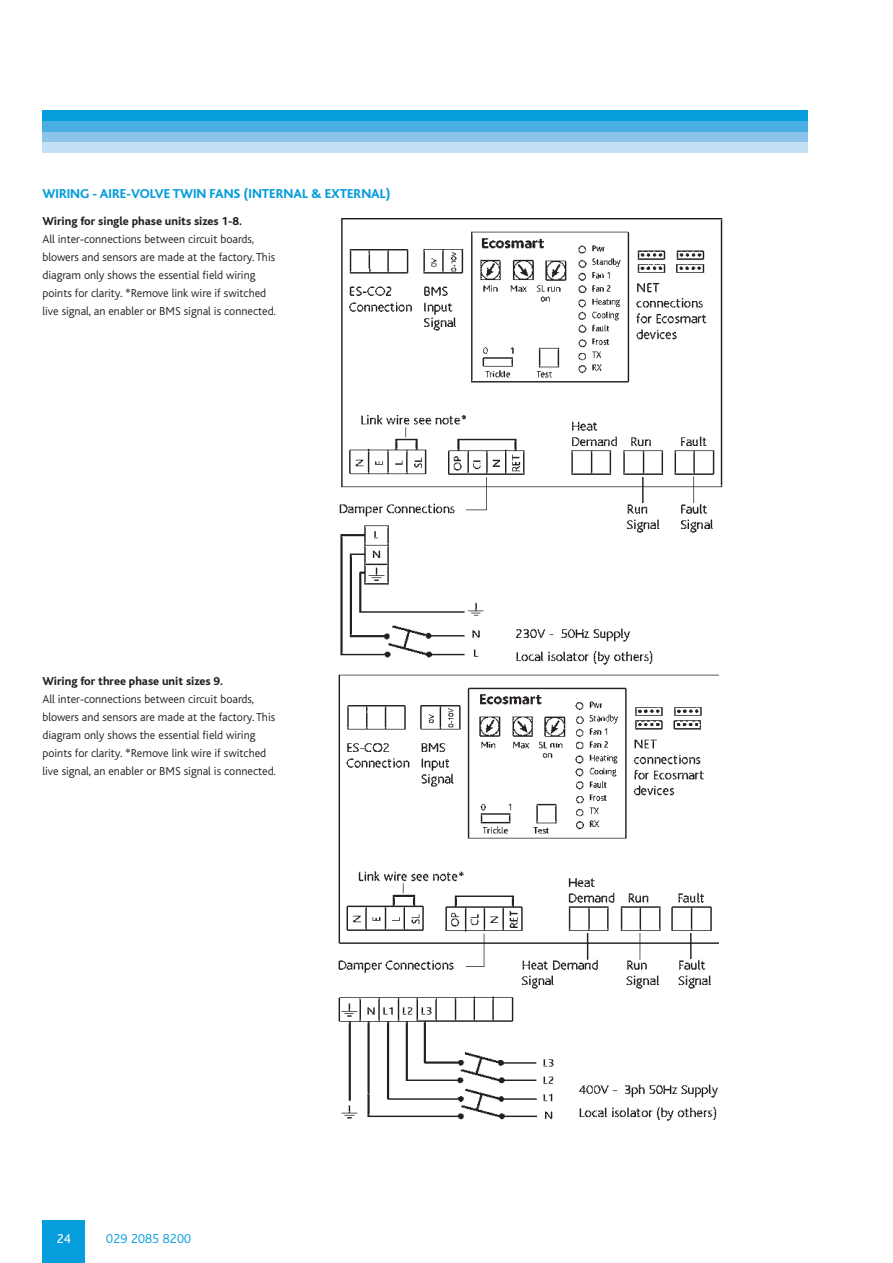
<style>
.page{position:relative;width:893px;height:1263px;background:#fff}
.page>*{position:absolute;margin:0;border:0;box-sizing:border-box;transform-origin:0 0}
.t1{font:800 13.5px "Bliss";color:#069ddc}
.t2{font:300 13.5px "Bliss";letter-spacing:.01em;color:#069ddc}
.t3{font:13.5px "Bliss";color:#fff}
.t4{font:300 12px/18px "Bliss";color:#231f20}
.t5{font:800 12px "Bliss";color:#231f20}
</style>
<div class="page">
<div style="left:43px;top:1220px;width:42px;height:43px;background:#069ddc"></div>
<div style="left:43px;top:111px;width:765px;height:10px;background:#069ddc"></div>
<div style="left:43px;top:121px;width:765px;height:11px;background:#49afe3"></div>
<div style="left:43px;top:132px;width:765px;height:10px;background:#8bc5eb"></div>
<div style="left:43px;top:142px;width:765px;height:11px;background:#c4e0f4"></div>
<img style="left:339px;top:218px;width:384px;height:447px">
<img style="left:338px;top:674px;width:380px;height:447px">
<p class="t1" style="left:43px;top:189px;width:350px">WIRING - AIRE-VOLVE TWIN FANS (INTERNAL &amp; EXTERNAL)</p>
<p class="t5" style="left:43px;top:217px;width:201px">Wiring for single phase units sizes 1-8.</p>
<p class="t4" style="left:43px;top:231px;width:235px">All inter-connections between circuit boards, blowers and sensors are made at the factory. This diagram only shows the essential field wiring points for clarity. *Remove link wire if switched live signal, an enabler or BMS signal is connected.</p>
<p class="t5" style="left:43px;top:677px;width:182px">Wiring for three phase unit sizes 9.</p>
<p class="t4" style="left:43px;top:691px;width:235px">All inter-connections between circuit boards, blowers and sensors are made at the factory. This diagram only shows the essential field wiring points for clarity. *Remove link wire if switched live signal, an enabler or BMS signal is connected.</p>
<p class="t3" style="left:57px;top:1234px;width:16px">24</p>
<p class="t2" style="left:106px;top:1234px;width:86px">029 2085 8200</p>
</div>
